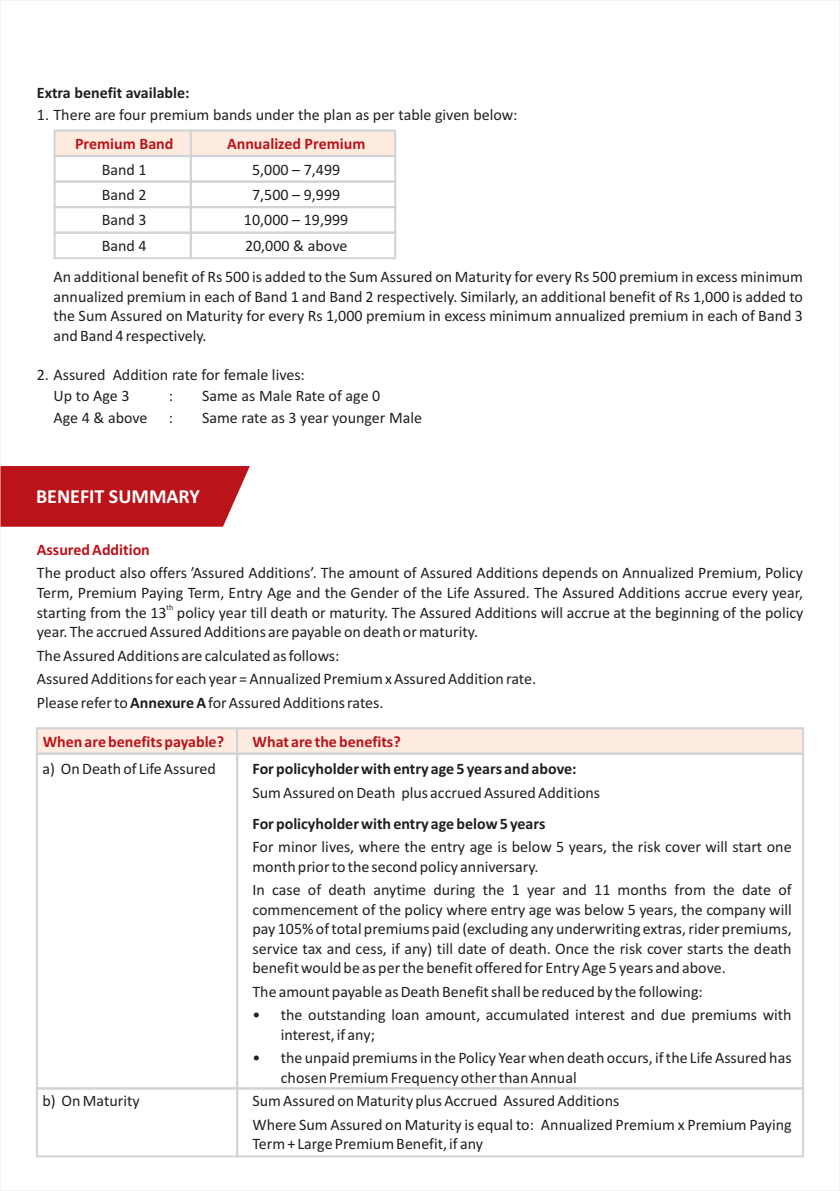
<style>
.page{position:relative;width:840px;height:1191px;background:#fff}
.page>*{position:absolute;margin:0;border:0;box-sizing:border-box;transform-origin:0 0}
.t1{font:700 20px "Calibri";color:#fff}
.t2{font:16px/19.6px "Calibri";color:#231f20}
.t3{font:700 16px "Calibri";color:#231f20}
.t4{font:700 16px "Calibri";color:#bb131a}
.t5{font:8px "Calibri";color:#231f20}
.s1{font-weight:700}
</style>
<div class="page">
<svg style="left:2px;top:466px;width:248px;height:61px;background:#bf2027"></svg>
<div style="left:54px;top:155px;width:138px;height:28px;border:2px solid #d1d3d4"></div>
<svg style="left:53px;top:129px;width:344px;height:29px;background:#f8e8de"></svg>
<div style="left:190px;top:155px;width:206px;height:28px;border:2px solid #d1d3d4"></div>
<div style="left:54px;top:181px;width:138px;height:27px;border:2px solid #d1d3d4"></div>
<div style="left:190px;top:181px;width:206px;height:27px;border:2px solid #d1d3d4"></div>
<div style="left:54px;top:206px;width:138px;height:28px;border:2px solid #d1d3d4"></div>
<div style="left:190px;top:206px;width:206px;height:28px;border:2px solid #d1d3d4"></div>
<div style="left:54px;top:232px;width:138px;height:27px;border:2px solid #d1d3d4"></div>
<div style="left:190px;top:232px;width:206px;height:27px;border:2px solid #d1d3d4"></div>
<svg style="left:35px;top:727px;width:769px;height:28px;background:#fae9de"></svg>
<div style="left:36px;top:752px;width:202px;height:337px;border:2px solid #d1d3d4"></div>
<div style="left:236px;top:752px;width:567px;height:337px;border:2px solid #d1d3d4"></div>
<div style="left:36px;top:1087px;width:202px;height:70px;border:2px solid #d1d3d4"></div>
<div style="left:236px;top:1087px;width:567px;height:70px;border:2px solid #d1d3d4"></div>
<p class="t3" style="left:37px;top:86px;width:154px">Extra benefit available:</p>
<p class="t2" style="left:37px;top:106px;width:482px">1. There are four premium bands under the plan as per table given below:</p>
<p class="t4" style="left:75px;top:137px;width:100px">Premium Band</p>
<p class="t4" style="left:227px;top:137px;width:140px">Annualized Premium</p>
<p class="t2" style="left:102px;top:161px;width:46px">Band 1</p>
<p class="t2" style="left:252px;top:161px;width:90px">5,000 – 7,499</p>
<p class="t2" style="left:102px;top:186px;width:46px">Band 2</p>
<p class="t2" style="left:252px;top:186px;width:90px">7,500 – 9,999</p>
<p class="t2" style="left:102px;top:212px;width:46px">Band 3</p>
<p class="t2" style="left:244px;top:212px;width:106px">10,000 – 19,999</p>
<p class="t2" style="left:102px;top:237px;width:46px">Band 4</p>
<p class="t2" style="left:245px;top:237px;width:104px">20,000 &amp; above</p>
<p class="t2" style="left:53px;top:268px;width:750px;text-align:justify">An additional benefit of Rs 500 is added to the Sum Assured on Maturity for every Rs 500 premium in excess minimum annualized premium in each of Band 1 and Band 2 respectively. Similarly, an additional benefit of Rs 1,000 is added to the Sum Assured on Maturity for every Rs 1,000 premium in excess minimum annualized premium in each of Band 3 and Band 4 respectively.</p>
<p class="t2" style="left:53px;top:365px;width:253px;line-height:21.4px;text-indent:-17px">2. Assured Addition rate for female lives:<br>Up to Age 3</p>
<p class="t2" style="left:169px;top:387px;width:6px">:</p>
<p class="t2" style="left:202px;top:387px;width:180px">Same as Male Rate of age 0</p>
<p class="t2" style="left:53px;top:409px;width:95px">Age 4 &amp; above</p>
<p class="t2" style="left:169px;top:409px;width:6px">:</p>
<p class="t2" style="left:202px;top:409px;width:221px">Same rate as 3 year younger Male</p>
<p class="t1" style="left:36px;top:488px;width:165px">BENEFIT SUMMARY</p>
<p class="t4" style="left:37px;top:543px;width:114px">Assured Addition</p>
<p class="t2" style="left:37px;top:564px;width:767px">The product also offers ’Assured Additions’. The amount of Assured Additions depends on Annualized Premium, Policy<br>Term, Premium Paying Term, Entry Age and the Gender of the Life Assured. The Assured Additions accrue every year,</p>
<p class="t5" style="left:166px;top:604px;width:8px">th</p>
<p class="t2" style="left:37px;top:604px;width:767px">starting from the 13 policy year till death or maturity. The Assured Additions will accrue at the beginning of the policy year. The accrued Assured Additions are payable on death or maturity.</p>
<p class="t2" style="left:37px;top:645px;width:500px;line-height:23.4px">The Assured Additions are calculated as follows:<br>Assured Additions for each year = Annualized Premium x Assured Addition rate.<br>Please refer to <span class="s1">Annexure A</span>for Assured Additions rates.</p>
<p class="t4" style="left:43px;top:735px;width:183px">When are benefits payable?</p>
<p class="t4" style="left:252px;top:735px;width:150px">What are the benefits?</p>
<p class="t2" style="left:43px;top:760px;width:175px">a) On Death of Life Assured</p>
<p class="t3" style="left:252px;top:762px;width:325px">For policyholder with entry age 5 years and above:</p>
<p class="t2" style="left:252px;top:783px;width:349px">Sum Assured on Death plus accrued Assured Additions</p>
<p class="t3" style="left:252px;top:817px;width:294px">For policyholder with entry age below 5 years</p>
<p class="t2" style="left:252px;top:838px;width:540px">For minor lives, where the entry age is below 5 years, the risk cover will start one month prior to the second policy anniversary.</p>
<p class="t2" style="left:252px;top:881px;width:540px;text-align:justify">In case of death anytime during the 1 year and 11 months from the date of commencement of the policy where entry age was below 5 years, the company will pay 105% of total premiums paid (excluding any underwriting extras, rider premiums, service tax and cess, if any) till date of death. Once the risk cover starts the death benefit would be as per the benefit offered for Entry Age 5 years and above.</p>
<p class="t2" style="left:252px;top:983px;width:451px">The amount payable as Death Benefit shall be reduced by the following:</p>
<p class="t2" style="left:281px;top:1006px;width:512px;text-indent:-28px">• the outstanding loan amount, accumulated interest and due premiums with interest, if any;</p>
<p class="t2" style="left:281px;top:1049px;width:512px;text-indent:-28px">• the unpaid premiums in the Policy Year when death occurs, if the Life Assured has chosen Premium Frequency other than Annual</p>
<p class="t2" style="left:43px;top:1092px;width:99px">b) On Maturity</p>
<p class="t2" style="left:252px;top:1090px;width:540px;line-height:23.4px">Sum Assured on Maturity plus Accrued Assured Additions<br>Where Sum Assured on Maturity is equal to: Annualized Premium x Premium Paying</p>
<p class="t2" style="left:252px;top:1135px;width:232px">Term + Large Premium Benefit, if any</p>
</div>
